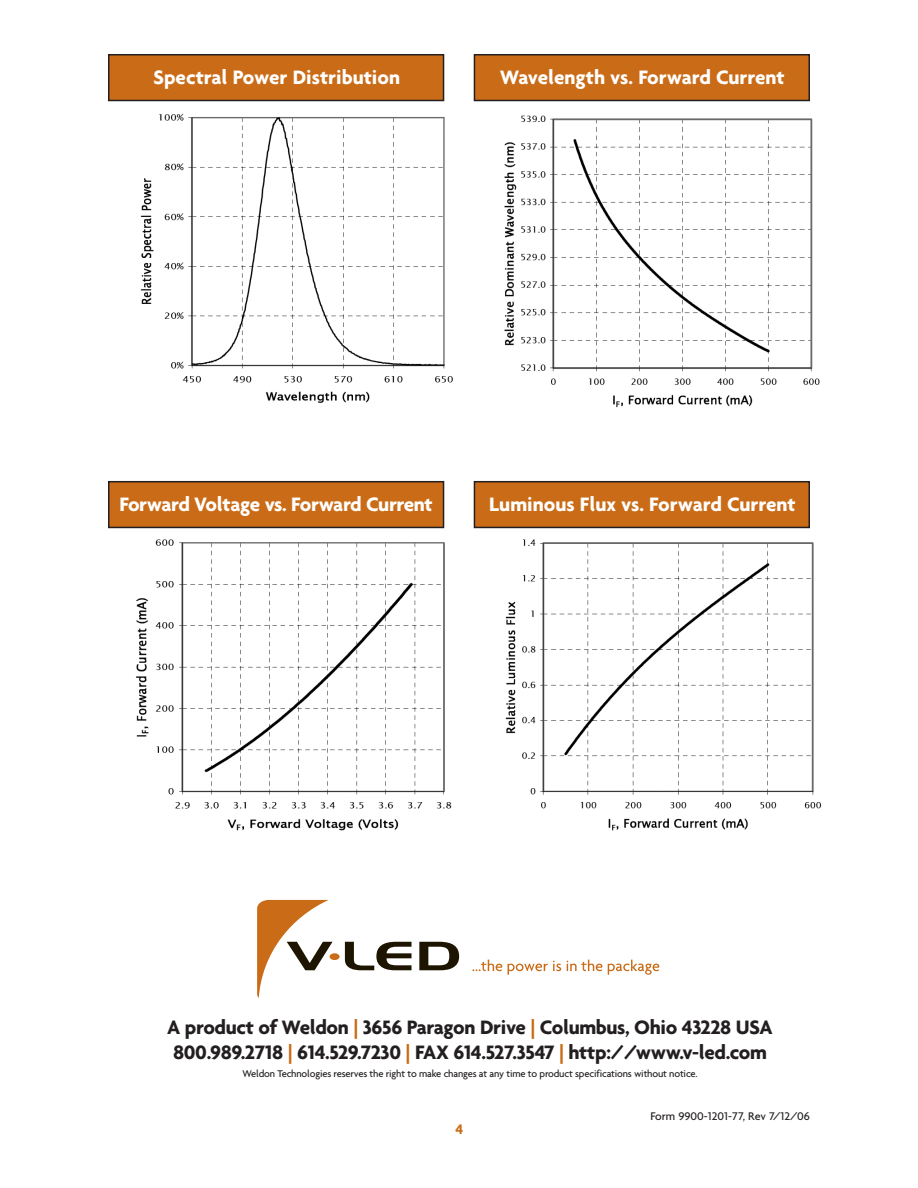
<style>
.page{position:relative;width:918px;height:1188px;background:#fff}
.page>*{position:absolute;margin:0;border:0;box-sizing:border-box;transform-origin:0 0}
.t1{font:700 21px/25.2px "Agenda";letter-spacing:-.015em;color:#231f20}
.t2{font:700 21px "Agenda";color:#fff}
.t3{font:700 15px "Agenda";color:#ca6c17}
.t4{font:500 12px "Agenda";color:#231f20}
.t5{font:500 10.5px "Agenda";letter-spacing:-.015em;color:#231f20}
.s1{color:#ca6c17}
</style>
<div class="page">
<div style="left:474px;top:55px;width:335px;height:45px;background:#ca6c17"></div>
<div style="left:474px;top:54px;width:336px;height:47px;border:2px solid #231f20"></div>
<div style="left:109px;top:55px;width:335px;height:45px;background:#ca6c17"></div>
<div style="left:108px;top:54px;width:336px;height:47px;border:2px solid #231f20"></div>
<div style="left:474px;top:482px;width:335px;height:45px;background:#ca6c17"></div>
<div style="left:474px;top:481px;width:336px;height:47px;border:2px solid #231f20"></div>
<div style="left:109px;top:482px;width:335px;height:45px;background:#ca6c17"></div>
<div style="left:108px;top:481px;width:336px;height:47px;border:2px solid #231f20"></div>
<img style="left:140px;top:113px;width:313px;height:290px">
<img style="left:504px;top:115px;width:316px;height:293px">
<img style="left:136px;top:539px;width:316px;height:292px">
<img style="left:505px;top:539px;width:317px;height:292px">
<svg style="left:472px;top:960px;width:30px;height:11px"></svg>
<svg style="left:508px;top:961px;width:53px;height:14px"></svg>
<svg style="left:567px;top:960px;width:35px;height:11px"></svg>
<svg style="left:608px;top:960px;width:51px;height:15px"></svg>
<svg style="left:257px;top:900px;width:76px;height:98px"></svg>
<svg style="left:345px;top:942px;width:67px;height:28px"></svg>
<svg style="left:419px;top:942px;width:40px;height:28px"></svg>
<div style="left:330px;top:953px;width:10px;height:7px;background:#ca6c17;border-radius:50%"></div>
<p class="t2" style="left:153px;top:65px;width:248px">Spectral Power Distribution</p>
<p class="t2" style="left:500px;top:65px;width:286px">Wavelength vs. Forward Current</p>
<p class="t2" style="left:119px;top:492px;width:315px">Forward Voltage vs. Forward Current</p>
<p class="t2" style="left:489px;top:492px;width:308px">Luminous Flux vs. Forward Current</p>
<p class="t1" style="left:167px;top:1014px;width:607px">A product of Weldon <span class="s1">|</span> 3656 Paragon Drive <span class="s1">|</span> Columbus, Ohio 43228 USA<br>800.989.2718 <span class="s1">|</span> 614.529.7230 <span class="s1">|</span> FAX 614.527.3547 <span class="s1">|</span> http://www.v-led.com</p>
<p class="t5" style="left:242px;top:1067px;width:457px">Weldon Technologies reserves the right to make changes at any time to product specifications without notice.</p>
<p class="t4" style="left:650px;top:1109px;width:161px">Form 9900-1201-77, Rev 7/12/06</p>
<p class="t3" style="left:456px;top:1120px;width:9px">4</p>
</div>
